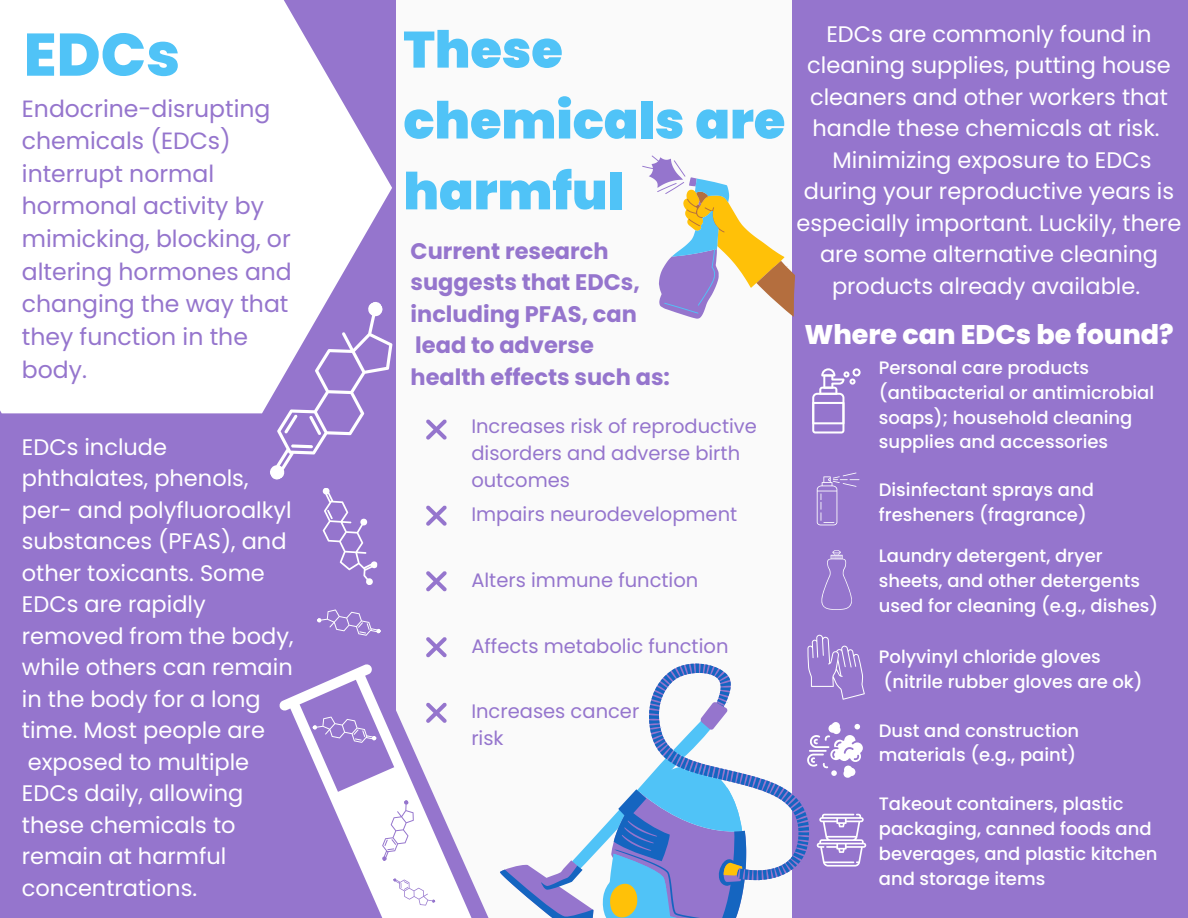
<style>
.page{position:relative;width:1188px;height:918px;background:#9575cd}
.page>*{position:absolute;margin:0;border:0;box-sizing:border-box;transform-origin:0 0}
.t1{font:800 60px "Poppins";color:#50c3f7}
.t2{font:900 51px/70.8px "Poppins";color:#50c3f7}
.t3{font:800 27px "Poppins";color:#fff}
.t4{font:23.55px/32.7px "Poppins";color:#9575cd}
.t5{font:22.5px/31.5px "Poppins";color:#fff;text-align:center}
.t6{font:700 22.5px/31.5px "Poppins";color:#9575cd}
.t7{font:19.5px/27px "Poppins";color:#9575cd}
.t8{font:500 18px/24.8px "Poppins";color:#fff}
</style>
<div class="page">
<div style="left:396px;top:0;width:396px;height:918px;background:#fafafa"></div>
<svg style="left:0;top:0;width:392px;height:413px;background:#f5f2fa"></svg>
<svg style="left:583px;top:634px;width:260px;height:284px"></svg>
<svg style="left:597px;top:752px;width:169px;height:166px"></svg>
<svg style="left:642px;top:156px;width:153px;height:163px"></svg>
<svg style="left:279px;top:664px;width:304px;height:254px"></svg>
<svg style="left:221px;top:299px;width:226px;height:359px"></svg>
<svg style="left:812px;top:368px;width:49px;height:66px"></svg>
<svg style="left:807px;top:635px;width:58px;height:65px"></svg>
<svg style="left:817px;top:473px;width:42px;height:52px"></svg>
<svg style="left:821px;top:550px;width:31px;height:60px"></svg>
<svg style="left:807px;top:722px;width:56px;height:56px"></svg>
<svg style="left:312px;top:685px;width:222px;height:233px"></svg>
<svg style="left:817px;top:814px;width:49px;height:53px"></svg>
<h1 class="t1" style="left:24px;top:13px;width:158px">EDCs</h1>
<h2 class="t2" style="left:403px;top:14px;width:383px">These chemicals are harmful</h2>
<p class="t6" style="left:411px;top:235px;width:261px">Current research suggests that EDCs, including PFAS, can lead to adverse<br>health effects such as:</p>
<p class="t7" style="left:471px;top:413px;width:287px">Increases risk of reproductive disorders and adverse birth outcomes</p>
<p class="t7" style="left:471px;top:501px;width:267px">Impairs neurodevelopment</p>
<p class="t4" style="left:22px;top:92px;width:272px">Endocrine-disrupting chemicals (EDCs) interrupt normal hormonal activity by mimicking, blocking, or altering hormones and changing the way that they function in the body.</p>
<p class="t5" style="left:22px;top:431px;width:273px;text-align:left">EDCs include phthalates, phenols, per- and polyfluoroalkyl substances (PFAS), and other toxicants. Some<br>EDCs are rapidly removed from the body, while others can remain in the body for a long time. Most people are exposed to multiple<br>EDCs daily, allowing these chemicals to remain at harmful concentrations.</p>
<p class="t7" style="left:471px;top:567px;width:229px">Alters immune function</p>
<p class="t7" style="left:471px;top:632px;width:259px">Affects metabolic function</p>
<p class="t7" style="left:471px;top:698px;width:169px">Increases cancer risk</p>
<p class="t5" style="left:797px;top:18px;width:386px">EDCs are commonly found in cleaning supplies, putting house cleaners and other workers that handle these chemicals at risk.<br>Minimizing exposure to EDCs during your reproductive years is especially important. Luckily, there are some alternative cleaning products already available.</p>
<p class="t3" style="left:804px;top:316px;width:371px">Where can EDCs be found?</p>
<p class="t8" style="left:879px;top:356px;width:277px">Personal care products (antibacterial or antimicrobial soaps); household cleaning supplies and accessories</p>
<p class="t8" style="left:879px;top:478px;width:217px">Disinfectant sprays and fresheners (fragrance)</p>
<p class="t8" style="left:879px;top:544px;width:281px">Laundry detergent, dryer sheets, and other detergents used for cleaning (e.g., dishes)</p>
<p class="t8" style="left:879px;top:645px;width:265px">Polyvinyl chloride gloves (nitrile rubber gloves are ok)</p>
<p class="t8" style="left:879px;top:718px;width:202px">Dust and construction materials (e.g., paint)</p>
<p class="t8" style="left:879px;top:792px;width:280px">Takeout containers, plastic packaging, canned foods and beverages, and plastic kitchen and storage items</p>
</div>
